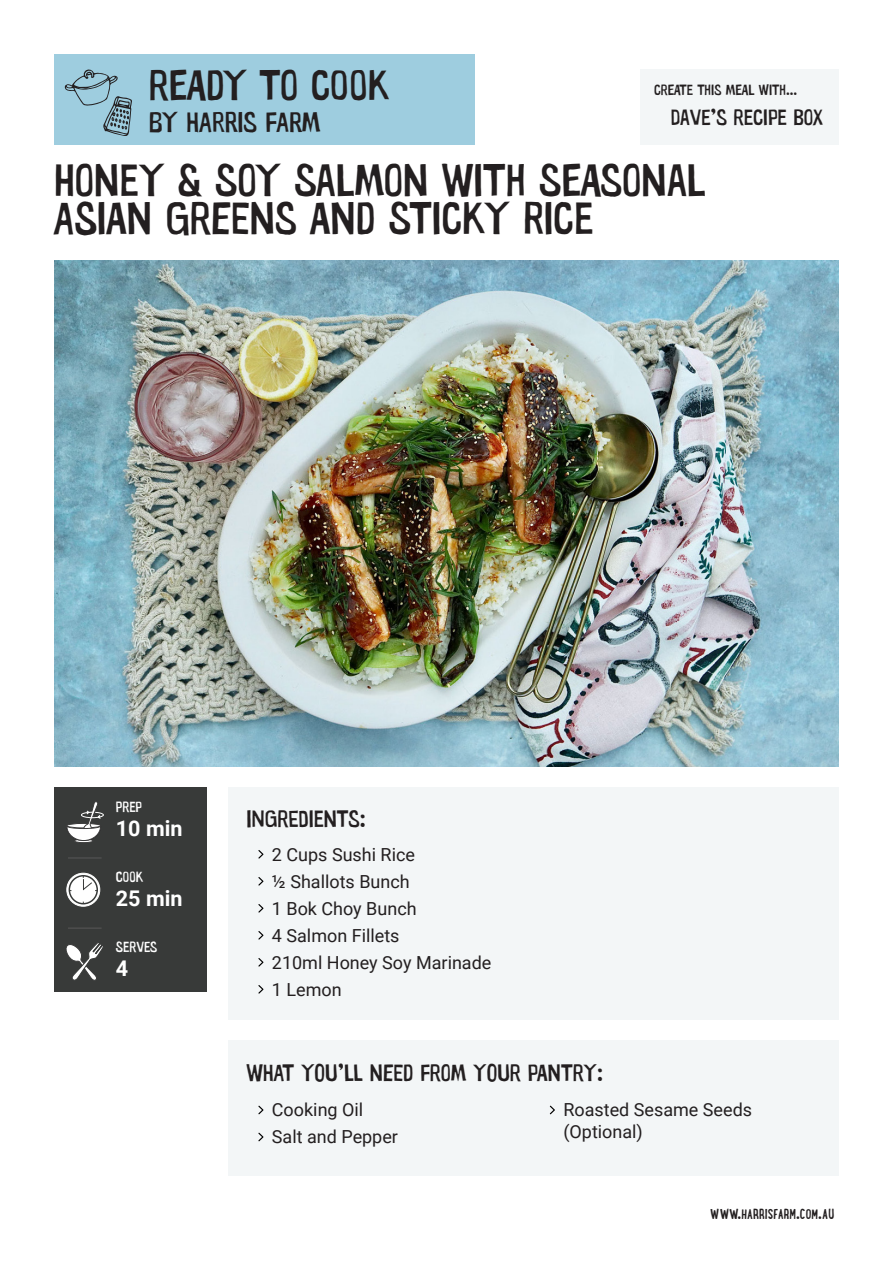
<style>
.page{position:relative;width:893px;height:1263px;background:#fff}
.page>*{position:absolute;margin:0;border:0;box-sizing:border-box;transform-origin:0 0}
.t1{font:46.05px/38.4px "Warugaki";color:#231f20}
.t2{font:43.2px "Warugaki";letter-spacing:-.005em;color:#231f20}
.t3{font:28.8px "Warugaki";color:#231f20}
.t4{font:24px "Warugaki";color:#231f20}
.t5{font:22.5px "Warugaki";color:#231f20}
.t6{font:700 21.6px "Roboto";color:#fff}
.t7{font:18px/21.6px "Roboto";color:#231f20}
.t8{font:700 15px "Lunch Box";color:#231f20}
.t9{font:15px "Warugaki";color:#231f20}
.t10{font:15px "Warugaki";color:#fff}
</style>
<div class="page">
<div style="left:228px;top:787px;width:611px;height:233px;background:#f3f6f7"></div>
<div style="left:54px;top:54px;width:420px;height:90px;background:#9ecddf"></div>
<div style="left:228px;top:1040px;width:611px;height:135px;background:#f3f6f7"></div>
<img style="left:54px;top:261px;width:785px;height:505px">
<div style="left:54px;top:787px;width:152px;height:204px;background:#383a39"></div>
<hr style="left:68px;top:857px;width:34px;height:1px;background:#535353">
<hr style="left:68px;top:927px;width:34px;height:2px;background:#535353">
<svg style="left:258px;top:850px;width:5px;height:8px"></svg>
<svg style="left:258px;top:985px;width:5px;height:8px"></svg>
<svg style="left:258px;top:877px;width:5px;height:8px"></svg>
<svg style="left:258px;top:904px;width:5px;height:8px"></svg>
<svg style="left:258px;top:931px;width:5px;height:8px"></svg>
<svg style="left:258px;top:958px;width:5px;height:8px"></svg>
<svg style="left:258px;top:1106px;width:5px;height:8px"></svg>
<svg style="left:258px;top:1133px;width:5px;height:8px"></svg>
<svg style="left:550px;top:1106px;width:5px;height:8px"></svg>
<div style="left:641px;top:69px;width:198px;height:75px;background:#f3f6f7"></div>
<svg style="left:64px;top:69px;width:68px;height:67px"></svg>
<svg style="left:66px;top:943px;width:37px;height:38px"></svg>
<div style="left:74px;top:839px;width:19px;height:4px;border:1px solid #3a3a3a;border-radius:50%"></div>
<svg style="left:67px;top:801px;width:37px;height:40px"></svg>
<svg style="left:67px;top:873px;width:33px;height:33px"></svg>
<div style="left:66px;top:873px;width:34px;height:34px;border:1px solid #fff;border-radius:50%"></div>
<div style="left:69px;top:876px;width:28px;height:28px;background:#fff;border-radius:50%"></div>
<div style="left:69px;top:875px;width:29px;height:29px;border:2px solid #383a39;border-radius:50%"></div>
<svg style="left:83px;top:875px;width:14px;height:16px"></svg>
<p class="t2" style="left:149px;top:58px;width:243px">READY TO COOK</p>
<p class="t3" style="left:149px;top:104px;width:173px">BY HARRIS FARM</p>
<p class="t9" style="left:654px;top:80px;width:145px">CREATE THIS MEAL WITH...</p>
<p class="t5" style="left:671px;top:104px;width:154px">DAVE’S RECIPE BOX</p>
<p class="t1" style="left:54px;top:160px;width:653px">HONEY &amp; SOY SALMON WITH SEASONAL<br>ASIAN GREENS AN D STICKY RICE</p>
<p class="t10" style="left:116px;top:797px;width:28px">PREP</p>
<p class="t6" style="left:116px;top:813px;width:68px">10 min</p>
<p class="t10" style="left:116px;top:867px;width:29px">COOK</p>
<p class="t6" style="left:116px;top:883px;width:68px">25 min</p>
<p class="t10" style="left:116px;top:938px;width:43px">SERVES</p>
<p class="t6" style="left:116px;top:953px;width:14px">4</p>
<p class="t4" style="left:246px;top:804px;width:121px">INGREDIENTS:</p>
<p class="t7" style="left:272px;top:843px;width:145px">2 Cups Sushi Rice</p>
<p class="t7" style="left:272px;top:870px;width:139px">½ Shallots Bunch</p>
<p class="t7" style="left:272px;top:897px;width:146px">1 Bok Choy Bunch</p>
<p class="t7" style="left:272px;top:924px;width:129px">4 Salmon Fillets</p>
<p class="t7" style="left:272px;top:951px;width:221px">210ml Honey Soy Marinade</p>
<p class="t7" style="left:272px;top:978px;width:71px">1 Lemon</p>
<p class="t4" style="left:246px;top:1057px;width:358px">WHAT YOU’LL NEED FROM YOUR PANTRY:</p>
<p class="t7" style="left:272px;top:1098px;width:93px">Cooking Oil</p>
<p class="t7" style="left:272px;top:1125px;width:128px">Salt and Pepper</p>
<p class="t7" style="left:563px;top:1098px;width:190px">Roasted Sesame Seeds (Optional)</p>
<p class="t8" style="left:710px;top:1204px;width:126px">WWW.HARRISFARM.COM.AU</p>
</div>
